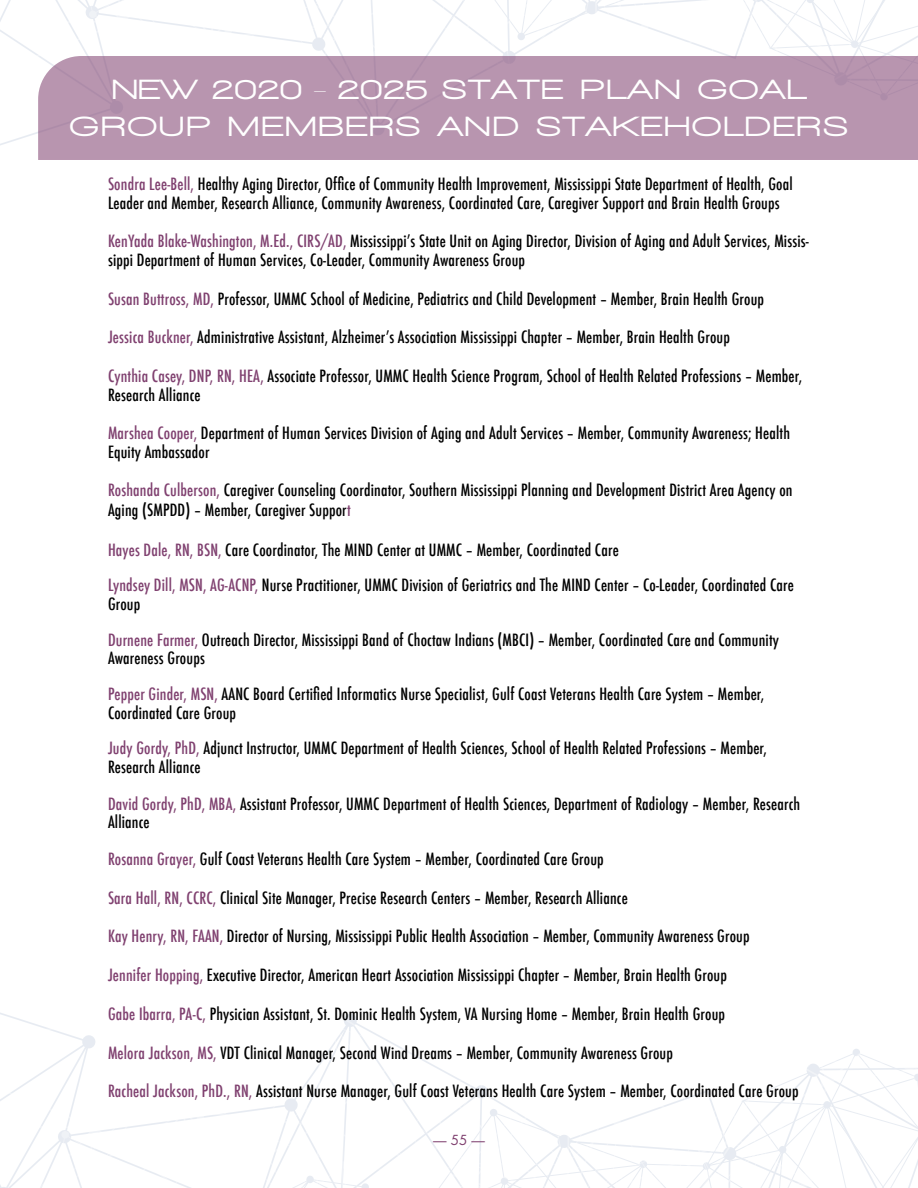
<style>
.page{position:relative;width:918px;height:1188px;background:#fff}
.page>*{position:absolute;margin:0;border:0;box-sizing:border-box;transform-origin:0 0}
.t1{font:900 28.5px/36.9px "Walkway Expand";letter-spacing:.07em;color:#fff;text-align:center}
.t2{font:500 condensed 16.5px/18.8px "Futura";letter-spacing:.01em;color:#000}
.t3{font:13.5px "Futura";color:#804170}
.s1{color:#804170}
</style>
<div class="page">
<svg style="left:0;top:1013px;width:797px;height:175px"></svg>
<svg style="left:797px;top:1049px;width:121px;height:139px"></svg>
<svg style="left:17px;top:0;width:808px;height:140px"></svg>
<svg style="left:825px;top:0;width:93px;height:56px"></svg>
<div style="left:38px;top:56px;width:880px;height:104px;background:#b895af"></div>
<h1 class="t1" style="left:70px;top:71px;width:780px">NEW 2020 - 2025 STATE PLAN GOAL<br>GROUP MEMBERS AND STAKEHOLDERS</h1>
<p class="t2" style="left:108px;top:175px;width:686px"><span class="s1">Sondra Lee-Bell,</span> Healthy Aging Director, Office of Community Health Improvement, Mississippi State Department of Health, Goal<br>Leader and Member, Research Alliance, Community Awareness, Coordinated Care, Caregiver Support and Brain Health Groups</p>
<p class="t2" style="left:108px;top:232px;width:702px"><span class="s1">KenYada Blake-Washington, M.Ed., CIRS/AD,</span> Mississippi’s State Unit on Aging Director, Division of Aging and Adult Services, Missis&shy;sippi Department of Human Services, Co-Leader, Community Awareness Group</p>
<p class="t2" style="left:108px;top:289px;width:658px"><span class="s1">Susan Buttross, MD,</span> Professor, UMMC School of Medicine, Pediatrics and Child Development – Member, Brain Health Group</p>
<p class="t2" style="left:108px;top:328px;width:623px"><span class="s1">Jessica Buckner,</span> Administrative Assistant, Alzheimer’s Association Mississippi Chapter – Member, Brain Health Group</p>
<p class="t2" style="left:108px;top:366px;width:696px"><span class="s1">Cynthia Casey, DNP, RN, HEA,</span> Associate Professor, UMMC Health Science Program, School of Health Related Professions – Member,<br>Research Alliance</p>
<p class="t2" style="left:108px;top:424px;width:684px"><span class="s1">Marshea Cooper,</span> Department of Human Services Division of Aging and Adult Services – Member, Community Awareness; Health<br>Equity Ambassador</p>
<p class="t2" style="left:108px;top:481px;width:686px;line-height:19.8px"><span class="s1">Roshanda Culberson,</span> Caregiver Counseling Coordinator, Southern Mississippi Planning and Development District Area Agency on<br>Aging (SMPDD) – Member, Caregiver Suppor<span class="s1">t</span></p>
<p class="t2" style="left:108px;top:532px;width:687px;line-height:35.5px"><span class="s1">Hayes Dale, RN, BSN,</span> Care Coordinator, The MIND Center at UMMC – Member, Coordinated Care<br><span class="s1">Lyndsey Dill, MSN, AG-ACNP,</span> Nurse Practitioner, UMMC Division of Geriatrics and The MIND Center – Co-Leader, Coordinated Care</p>
<p class="t2" style="left:108px;top:586px;width:672px;line-height:35.5px">Group<br><span class="s1">Durnene Farmer,</span> Outreach Director, Mississippi Band of Choctaw Indians (MBCI) – Member, Coordinated Care and Community</p>
<p class="t2" style="left:108px;top:641px;width:658px;line-height:35.5px">Awareness Groups<br><span class="s1">Pepper Ginder, MSN,</span> AANC Board Certified Informatics Nurse Specialist, Gulf Coast Veterans Health Care System – Member,</p>
<p class="t2" style="left:108px;top:695px;width:661px;line-height:35.5px">Coordinated Care Group<br><span class="s1">Judy Gordy, PhD,</span> Adjunct Instructor, UMMC Department of Health Sciences, School of Health Related Professions – Member,</p>
<p class="t2" style="left:108px;top:758px;width:94px">Research Alliance</p>
<p class="t2" style="left:108px;top:794px;width:694px"><span class="s1">David Gordy, PhD, MBA,</span> Assistant Professor, UMMC Department of Health Sciences, Department of Radiology – Member, Research<br>Alliance</p>
<p class="t2" style="left:108px;top:850px;width:497px"><span class="s1">Rosanna Grayer,</span> Gulf Coast Veterans Health Care System – Member, Coordinated Care Group</p>
<p class="t2" style="left:108px;top:888px;width:521px"><span class="s1">Sara Hall, RN, CCRC,</span> Clinical Site Manager, Precise Research Centers – Member, Research Alliance</p>
<p class="t2" style="left:108px;top:927px;width:643px"><span class="s1">Kay Henry, RN, FAAN,</span> Director of Nursing, Mississippi Public Health Association – Member, Community Awareness Group</p>
<p class="t2" style="left:108px;top:965px;width:621px"><span class="s1">Jennifer Hopping,</span> Executive Director, American Heart Association Mississippi Chapter – Member, Brain Health Group</p>
<p class="t2" style="left:108px;top:1005px;width:619px"><span class="s1">Gabe Ibarra, PA-C,</span> Physician Assistant, St. Dominic Health System, VA Nursing Home – Member, Brain Health Group</p>
<p class="t2" style="left:108px;top:1043px;width:566px"><span class="s1">Melora Jackson, MS,</span> VDT Clinical Manager, Second Wind Dreams – Member, Community Awareness Group</p>
<p class="t2" style="left:108px;top:1082px;width:692px"><span class="s1">Racheal Jackson, PhD., RN,</span> Assistant Nurse Manager, Gulf Coast Veterans Health Care System – Member, Coordinated Care Group</p>
<p class="t3" style="left:433px;top:1130px;width:53px">— 55 —</p>
</div>
